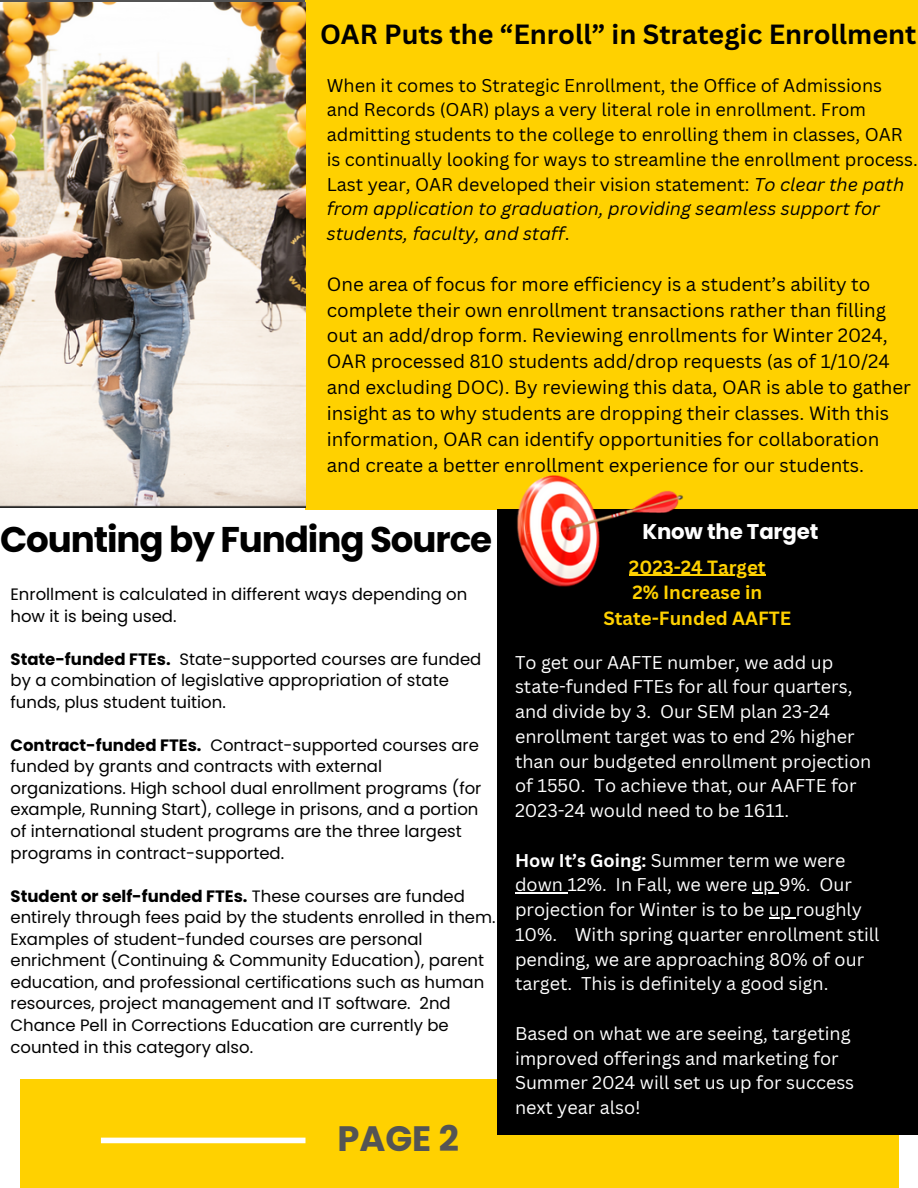
<style>
.page{position:relative;width:918px;height:1188px;background:#fff}
.page>*{position:absolute;margin:0;border:0;box-sizing:border-box;transform-origin:0 0}
.t1{font:700 35.7px "Poppins";letter-spacing:-.03em;color:#000}
.t2{font:700 35.25px "Poppins";color:#545454}
.t3{font:700 27px "Canva Sans";color:#000}
.t4{font:700 21.3px "Poppins";letter-spacing:-.01em;color:#fff}
.t5{font:18.75px/25.8px "Canva Sans";color:#000}
.t6{font:700 18.6px/25.8px "Canva Sans";color:#ffd100;text-align:center}
.t7{font:18px/24.8px "Canva Sans";color:#fff}
.t8{font:18px/24.8px "Canva Sans";color:#000}
.t9{font:16.5px/21.6px "Poppins";color:#000}
.s1{font-style:italic}
.s2{font-weight:700}
</style>
<div class="page">
<div style="left:305px;top:0;width:613px;height:510px;background:#ffd100"></div>
<div style="left:20px;top:1079px;width:878px;height:109px;background:#ffd100"></div>
<div style="left:498px;top:510px;width:420px;height:624px;background:#000"></div>
<div style="left:101px;top:1138px;width:204px;height:5px;background:#fff"></div>
<img style="left:498px;top:475px;width:199px;height:112px">
<img style="left:0;top:2px;width:306px;height:505px">
<hr style="left:629px;top:575px;width:137px;height:1px;background:#ffd100">
<hr style="left:515px;top:893px;width:52px;height:1px;background:#fff">
<svg style="left:752px;top:893px;width:27px;height:1px"></svg>
<svg style="left:769px;top:917px;width:27px;height:1px"></svg>
<h6 class="t3" style="left:320px;top:16px;width:598px">OAR Puts the “Enroll” in Strategic Enrollment</h6>
<h2 class="t8" style="left:327px;top:72px;width:593px">When it comes to Strategic Enrollment, the Office of Admissions and Records (OAR) plays a very literal role in enrollment. From admitting students to the college to enrolling them in classes, OAR is continually looking for ways to streamline the enrollment process.<br>Last year, OAR developed their vision statement: <span class="s1">To clear the path from application to graduation, providing seamless support for students, faculty, and staff</span>.</h2>
<p class="t5" style="left:327px;top:271px;width:586px">One area of focus for more efficiency is a student’s ability to complete their own enrollment transactions rather than filling out an add/drop form. Reviewing enrollments for Winter 2024, OAR processed 810 students add/drop requests (as of 1/10/24 and excluding DOC). By reviewing this data, OAR is able to gather insight as to why students are dropping their classes. With this information, OAR can identify opportunities for collaboration and create a better enrollment experience for our students.</p>
<p class="t1" style="left:0;top:515px;width:494px">Counting by Funding Source</p>
<p class="t9" style="left:11px;top:583px;width:458px">Enrollment is calculated in different ways depending on how it is being used.</p>
<p class="t9" style="left:11px;top:648px;width:472px"><span class="s2">State-funded FTEs.</span> State-supported courses are funded by a combination of legislative appropriation of state funds, plus student tuition.</p>
<h1 class="t9" style="left:11px;top:734px;width:472px"><span class="s2">Contract-funded FTEs.</span> Contract-supported courses are funded by grants and contracts with external organizations. High school dual enrollment programs (for example, Running Start), college in prisons, and a portion of international student programs are the three largest programs in contract-supported.</h1>
<p class="t9" style="left:11px;top:885px;width:487px"><span class="s2">Student or self-funded FTEs.</span> These courses are funded entirely through fees paid by the students enrolled in them.<br>Examples of student-funded courses are personal enrichment (Continuing &amp; Community Education), parent education, and professional certifications such as human resources, project management and IT software. 2nd Chance Pell in Corrections Education are currently be counted in this category also.</p>
<h6 class="t2" style="left:337px;top:1114px;width:123px">PAGE 2</h6>
<p class="t4" style="left:643px;top:517px;width:177px">Know the Target</p>
<p class="t6" style="left:603px;top:553px;width:189px">2023-24 Target<br>2% Increase in<br>State-Funded AAFTE</p>
<h4 class="t7" style="left:515px;top:649px;width:358px">To get our AAFTE number, we add up state-funded FTEs for all four quarters, and divide by 3. Our SEM plan 23-24 enrollment target was to end 2% higher than our budgeted enrollment projection of 1550. To achieve that, our AAFTE for 2023-24 would need to be 1611.</h4>
<h5 class="t7" style="left:515px;top:847px;width:339px"><span class="s2">How It’s Going:</span> Summer term we were down 12%. In Fall, we were up 9%. Our</h5>
<h6 class="t7" style="left:515px;top:897px;width:349px">projection for Winter is to be up roughly</h6>
<h6 class="t7" style="left:515px;top:922px;width:366px">10%. With spring quarter enrollment still pending, we are approaching 80% of our target. This is definitely a good sign.</h6>
<h6 class="t7" style="left:515px;top:1021px;width:341px">Based on what we are seeing, targeting improved offerings and marketing for<br>Summer 2024 will set us up for success next year also!</h6>
</div>
